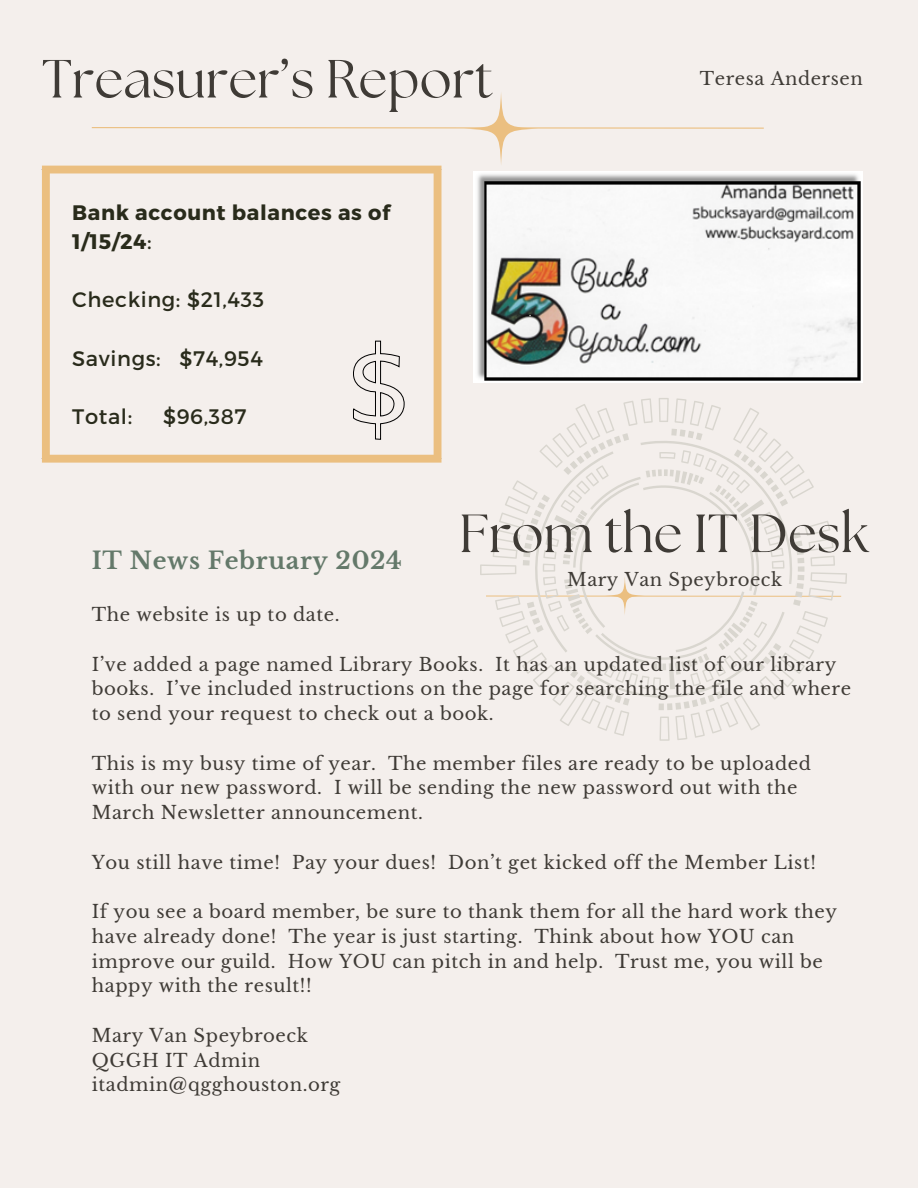
<style>
.page{position:relative;width:918px;height:1188px;background:#f4efec}
.page>*{position:absolute;margin:0;border:0;box-sizing:border-box;transform-origin:0 0}
.t1{font:53.55px "The Seasons";color:#3f3b36}
.t2{font:700 23.7px "Libre Baskerville";letter-spacing:.03em;color:#64796a}
.t3{font:21px "Montserrat";letter-spacing:.03em;color:#292b1b}
.t4{font:700 21px/29.2px "Montserrat";letter-spacing:.03em;color:#292b1b}
.t5{font:18.15px/24.8px "Libre Baskerville";letter-spacing:.03em;color:#3f3b36}
.t6{font:18px "Libre Baskerville";letter-spacing:.03em;color:#3f3b36}
.s1{font-weight:400}
</style>
<div class="page">
<svg style="left:91px;top:127px;width:673px;height:2px"></svg>
<svg style="left:464px;top:92px;width:74px;height:74px"></svg>
<div style="left:42px;top:173px;width:8px;height:282px;background:#ebbf80"></div>
<div style="left:434px;top:173px;width:7px;height:282px;background:#ebbf80"></div>
<div style="left:42px;top:166px;width:399px;height:7px;background:#ebbf80"></div>
<div style="left:42px;top:455px;width:399px;height:8px;background:#ebbf80"></div>
<svg style="left:353px;top:341px;width:52px;height:99px"></svg>
<img style="left:474px;top:171px;width:389px;height:212px">
<svg style="left:480px;top:398px;width:367px;height:343px"></svg>
<h1 class="t1" style="left:42px;top:55px;width:452px">Treasurer’s Report</h1>
<p class="t6" style="left:700px;top:68px;width:164px">Teresa Andersen</p>
<p class="t4" style="left:72px;top:196px;width:319px">Bank account balances as of<br>1/15/24<span class="s1">:</span></p>
<p class="t3" style="left:72px;top:286px;width:193px">Checking: $21,433</p>
<p class="t3" style="left:72px;top:345px;width:192px">Savings: $74,954</p>
<p class="t3" style="left:72px;top:403px;width:61px">Total:</p>
<p class="t3" style="left:163px;top:403px;width:85px">$96,387</p>
<h1 class="t1" style="left:459px;top:509px;width:412px">From the IT Desk</h1>
<p class="t6" style="left:567px;top:568px;width:217px">Mary Van Speybroeck</p>
<h2 class="t2" style="left:92px;top:546px;width:312px">IT News February 2024</h2>
<p class="t5" style="left:92px;top:602px;width:249px">The website is up to date.</p>
<p class="t5" style="left:92px;top:652px;width:761px">I’ve added a page named Library Books. It has an updated list of our library books. I’ve included instructions on the page for searching the file and where to send your request to check out a book.</p>
<p class="t5" style="left:92px;top:751px;width:721px">This is my busy time of year. The member files are ready to be uploaded with our new password. I will be sending the new password out with the<br>March Newsletter announcement.</p>
<p class="t5" style="left:92px;top:850px;width:726px">You still have time! Pay your dues! Don’t get kicked off the Member List!</p>
<p class="t5" style="left:92px;top:899px;width:747px">If you see a board member, be sure to thank them for all the hard work they have already done! The year is just starting. Think about how YOU can improve our guild. How YOU can pitch in and help. Trust me, you will be happy with the result!!</p>
<p class="t5" style="left:92px;top:1023px;width:250px">Mary Van Speybroeck<br>QGGH IT Admin itadmin@qgghouston.org</p>
</div>
